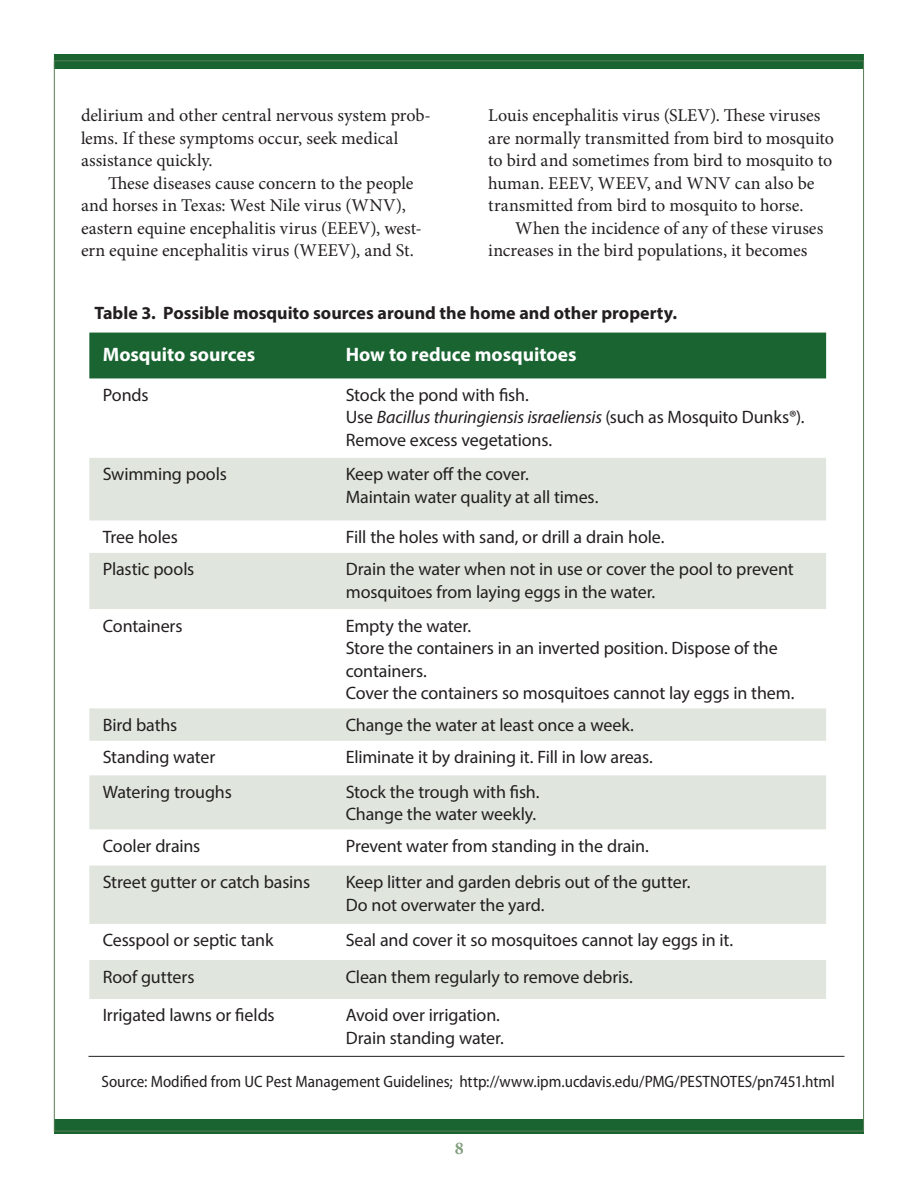
<style>
.page{position:relative;width:918px;height:1188px;background:#fff}
.page>*{position:absolute;margin:0;border:0;box-sizing:border-box;transform-origin:0 0}
.t1{font:700 19.5px "Myriad Pro";color:#fff}
.t2{font:18px/22.5px "Myriad Pro";letter-spacing:-.01em;color:#231f20}
.t3{font:18px/22.5px "Minion Pro";color:#231f20}
.t4{font:700 18px "Myriad Pro";color:#231f20}
.t5{font:700 18px "Minion Pro";color:#577e53}
.t6{font:semi-condensed 16.5px "Myriad Pro";letter-spacing:-.005em;color:#231f20}
.s1{font-style:italic}
</style>
<div class="page">
<svg style="left:54px;top:54px;width:810px;height:15px;background:#1e6534"></svg>
<svg style="left:54px;top:1119px;width:810px;height:15px;background:#1e6534"></svg>
<div style="left:89px;top:333px;width:737px;height:45px;background:#1a6432"></div>
<svg style="left:89px;top:458px;width:737px;height:541px;fill:#e0e6dd"></svg>
<hr style="left:89px;top:1056px;width:756px;height:1px;background:#231f20">
<p class="t3" style="left:81px;top:104px;width:352px">delirium and other central nervous system prob&shy;lems. If these symptoms occur, seek medical assistance quickly.</p>
<p class="t3" style="left:81px;top:172px;width:342px;text-indent:27px">These diseases cause concern to the people and horses in Texas: West Nile virus (WNV), eastern equine encephalitis virus (EEEV), west&shy;ern equine encephalitis virus (WEEV), and St.</p>
<p class="t3" style="left:488px;top:104px;width:347px">Louis encephalitis virus (SLEV). These viruses are normally transmitted from bird to mosquito to bird and sometimes from bird to mosquito to human. EEEV, WEEV, and WNV can also be transmitted from bird to mosquito to horse.</p>
<p class="t3" style="left:488px;top:217px;width:336px;text-indent:27px">When the incidence of any of these viruses increases in the bird populations, it becomes</p>
<p class="t4" style="left:95px;top:301px;width:584px">Table 3. Possible mosquito sources around the home and other property.</p>
<p class="t1" style="left:103px;top:341px;width:154px">Mosquito sources</p>
<p class="t1" style="left:346px;top:341px;width:232px">How to reduce mosquitoes</p>
<p class="t2" style="left:103px;top:383px;width:47px">Ponds</p>
<p class="t2" style="left:346px;top:383px;width:460px">Stock the pond with fish.<br>Use <span class="s1">Bacillus thuringiensis israeliensis</span> (such as Mosquito Dunks®).<br>Remove excess vegetations.</p>
<p class="t2" style="left:103px;top:463px;width:126px">Swimming pools</p>
<p class="t2" style="left:346px;top:463px;width:254px">Keep water off the cover.<br>Maintain water quality at all times.</p>
<p class="t2" style="left:103px;top:525px;width:77px">Tree holes</p>
<p class="t2" style="left:346px;top:525px;width:320px">Fill the holes with sand, or drill a drain hole.</p>
<p class="t2" style="left:103px;top:558px;width:93px">Plastic pools</p>
<p class="t2" style="left:346px;top:558px;width:449px">Drain the water when not in use or cover the pool to prevent mosquitoes from laying eggs in the water.</p>
<p class="t2" style="left:103px;top:614px;width:81px">Containers</p>
<p class="t2" style="left:346px;top:614px;width:450px">Empty the water.<br>Store the containers in an inverted position. Dispose of the containers.<br>Cover the containers so mosquitoes cannot lay eggs in them.</p>
<p class="t2" style="left:103px;top:713px;width:76px">Bird baths</p>
<p class="t2" style="left:346px;top:713px;width:289px">Change the water at least once a week.</p>
<p class="t2" style="left:103px;top:746px;width:114px">Standing water</p>
<p class="t2" style="left:346px;top:746px;width:309px">Eliminate it by draining it. Fill in low areas.</p>
<p class="t2" style="left:103px;top:780px;width:130px">Watering troughs</p>
<p class="t2" style="left:346px;top:780px;width:195px">Stock the trough with fish.<br>Change the water weekly.</p>
<p class="t2" style="left:103px;top:834px;width:99px">Cooler drains</p>
<p class="t2" style="left:346px;top:834px;width:305px">Prevent water from standing in the drain.</p>
<p class="t2" style="left:103px;top:870px;width:209px">Street gutter or catch basins</p>
<p class="t2" style="left:346px;top:870px;width:346px">Keep litter and garden debris out of the gutter.<br>Do not overwater the yard.</p>
<p class="t2" style="left:103px;top:929px;width:172px">Cesspool or septic tank</p>
<p class="t2" style="left:346px;top:929px;width:389px">Seal and cover it so mosquitoes cannot lay eggs in it.</p>
<p class="t2" style="left:103px;top:965px;width:93px">Roof gutters</p>
<p class="t2" style="left:346px;top:965px;width:289px">Clean them regularly to remove debris.</p>
<p class="t2" style="left:103px;top:1004px;width:173px">Irrigated lawns or fields</p>
<p class="t2" style="left:346px;top:1004px;width:159px">Avoid over irrigation.<br>Drain standing water.</p>
<p class="t6" style="left:102px;top:1073px;width:735px">Source: Modified from UC Pest Management Guidelines; http://www.ipm.ucdavis.edu/PMG/PESTNOTES/pn7451.html</p>
<p class="t5" style="left:454px;top:1136px;width:10px">8</p>
</div>
